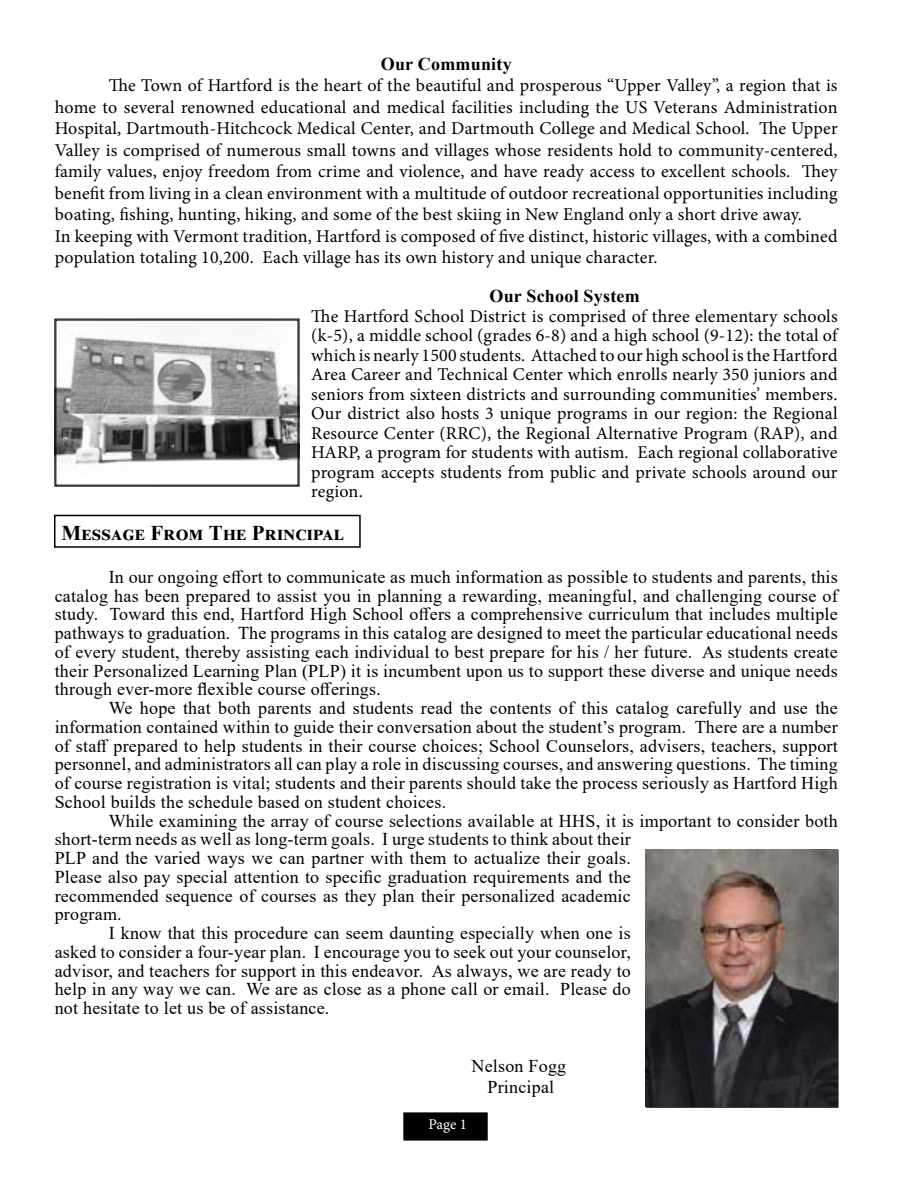
<style>
.page{position:relative;width:918px;height:1188px;background:#fff}
.page>*{position:absolute;margin:0;border:0;box-sizing:border-box;transform-origin:0 0}
.t1{font:700 21px "Times New Roman";letter-spacing:.04em;color:#000}
.t2{font:18px/18.8px "Times New Roman";letter-spacing:.01em;color:#000;text-align:justify}
.t3{font:18px/19.5px "Minion Pro";letter-spacing:.01em;color:#000}
.t4{font:700 18px "Times New Roman";letter-spacing:.015em;color:#000}
.t5{font:15px "Minion Pro";color:#fff}
</style>
<div class="page">
<div style="left:404px;top:1113px;width:83px;height:27px;background:#000"></div>
<div style="left:403px;top:1112px;width:85px;height:29px;border:2px solid #000"></div>
<div style="left:54px;top:515px;width:307px;height:33px;border:2px solid #000"></div>
<svg style="left:55px;top:319px;width:244px;height:167px"></svg>
<div style="left:56px;top:320px;width:242px;height:166px;border:1px solid #000"></div>
<img style="left:646px;top:850px;width:191px;height:257px">
<p class="t4" style="left:381px;top:51px;width:132px">Our Community</p>
<p class="t3" style="left:55px;top:75px;width:784px;line-height:21.5px;text-indent:54px">The Town of Hartford is the heart of the beautiful and prosperous “Upper Valley”, a region that is home to several renowned educational and medical facilities including the US Veterans Administration Hospital, Dartmouth-Hitchcock Medical Center, and Dartmouth College and Medical School. The Upper Valley is comprised of numerous small towns and villages whose residents hold to community-centered, family values, enjoy freedom from crime and violence, and have ready access to excellent schools. They benefit from living in a clean environment with a multitude of outdoor recreational opportunities including boating, fishing, hunting, hiking, and some of the best skiing in New England only a short drive away.<br>In keeping with Vermont tradition, Hartford is composed of five distinct, historic villages, with a combined population totaling 10,200. Each village has its own history and unique character.</p>
<p class="t4" style="left:489px;top:283px;width:152px">Our School System</p>
<p class="t3" style="left:311px;top:306px;width:528px;text-align:justify">The Hartford School District is comprised of three elementary schools (k-5), a middle school (grades 6-8) and a high school (9-12): the total of which is nearly 1500 students. Attached to our high school is the Hartford Area Career and Technical Center which enrolls nearly 350 juniors and seniors from sixteen districts and surrounding communities’ members.<br>Our district also hosts 3 unique programs in our region: the Regional Resource Center (RRC), the Regional Alternative Program (RAP), and HARP, a program for students with autism. Each regional collaborative program accepts students from public and private schools around our region.</p>
<p class="t1" style="left:61px;top:518px;width:280px">Message From The Principal</p>
<p class="t2" style="left:55px;top:567px;width:785px;text-indent:54px">In our ongoing effort to communicate as much information as possible to students and parents, this catalog has been prepared to assist you in planning a rewarding, meaningful, and challenging course of study. Toward this end, Hartford High School offers a comprehensive curriculum that includes multiple pathways to graduation. The programs in this catalog are designed to meet the particular educational needs of every student, thereby assisting each individual to best prepare for his / her future. As students create their Personalized Learning Plan (PLP) it is incumbent upon us to support these diverse and unique needs through ever-more flexible course offerings.</p>
<p class="t2" style="left:55px;top:698px;width:785px;text-indent:54px">We hope that both parents and students read the contents of this catalog carefully and use the information contained within to guide their conversation about the student’s program. There are a number of staff prepared to help students in their course choices; School Counselors, advisers, teachers, support personnel, and administrators all can play a role in discussing courses, and answering questions. The timing of course registration is vital; students and their parents should take the process seriously as Hartford High School builds the schedule based on student choices.</p>
<p class="t2" style="left:109px;top:811px;width:731px">While examining the array of course selections available at HHS, it is important to consider both</p>
<p class="t2" style="left:55px;top:829px;width:578px">short-term needs as well as long-term goals. I urge students to think about their</p>
<p class="t2" style="left:55px;top:848px;width:578px">PLP and the varied ways we can partner with them to actualize their goals.</p>
<p class="t2" style="left:55px;top:867px;width:578px">Please also pay special attention to specific graduation requirements and the</p>
<p class="t2" style="left:55px;top:886px;width:578px">recommended sequence of courses as they plan their personalized academic</p>
<p class="t2" style="left:55px;top:904px;width:69px">program.</p>
<p class="t2" style="left:109px;top:923px;width:524px">I know that this procedure can seem daunting especially when one is</p>
<p class="t2" style="left:55px;top:942px;width:578px">asked to consider a four-year plan. I encourage you to seek out your counselor,</p>
<p class="t2" style="left:55px;top:961px;width:578px">advisor, and teachers for support in this endeavor. As always, we are ready to</p>
<p class="t2" style="left:55px;top:980px;width:578px">help in any way we can. We are as close as a phone call or email. Please do</p>
<p class="t2" style="left:55px;top:998px;width:276px">not hesitate to let us be of assistance.</p>
<p class="t2" style="left:472px;top:1054px;width:96px;line-height:21.5px;text-align:center">Nelson Fogg<br>Principal</p>
<p class="t5" style="left:429px;top:1115px;width:40px">Page 1</p>
</div>
